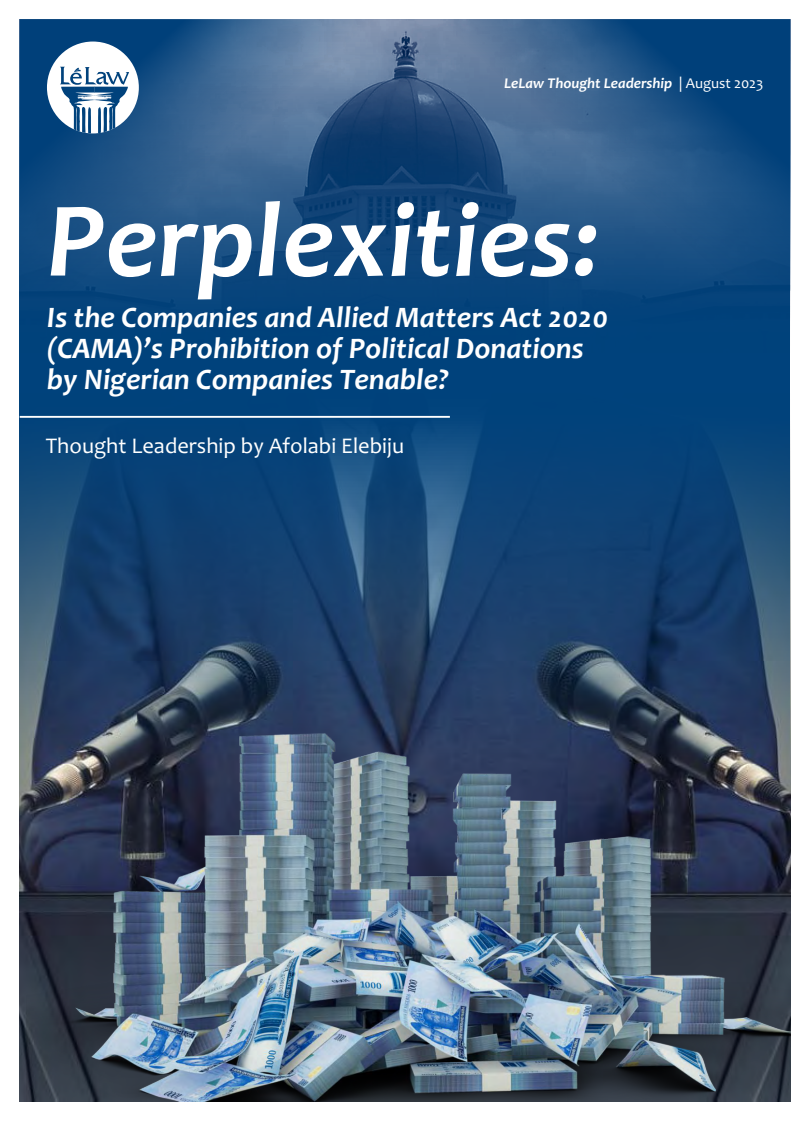
<style>
.page{position:relative;width:810px;height:1121px;background:#fff}
.page>*{position:absolute;margin:0;border:0;box-sizing:border-box;transform-origin:0 0}
.t1{font:italic 700 107.38px "Candara";color:#fff}
.t2{font:italic 700 30px/31.2px "Candara";color:#fff}
.t3{font:22.5px "Candara";color:#fff}
.t4{font:italic 700 15px "Candara";color:#fff}
.s1{font-weight:400;font-style:normal}
</style>
<div class="page">
<div style="left:20px;top:291px;width:770px;height:95px;background:#00427b"></div>
<img style="left:20px;top:386px;width:770px;height:715px">
<img style="left:27px;top:708px;width:763px;height:393px">
<img style="left:19px;top:20px;width:772px;height:271px">
<div style="left:47px;top:42px;width:92px;height:91px;background:#fff;border-radius:50%"></div>
<svg style="left:60px;top:67px;width:69px;height:66px"></svg>
<hr style="left:20px;top:416px;width:430px;height:2px;background:#fff">
<p class="t4" style="left:504px;top:78px;width:261px">LeLaw Thought Leadership <span class="s1">| August 2023</span></p>
<h1 class="t1" style="left:46px;top:198px;width:555px">Perplexities:</h1>
<p class="t2" style="left:47px;top:304px;width:563px">Is the Companies and Allied Matters Act 2020 (CAMA)’s Prohibition of Political Donations by Nigerian Companies Tenable?</p>
<p class="t3" style="left:46px;top:436px;width:360px">Thought Leadership by Afolabi Elebiju</p>
</div>
